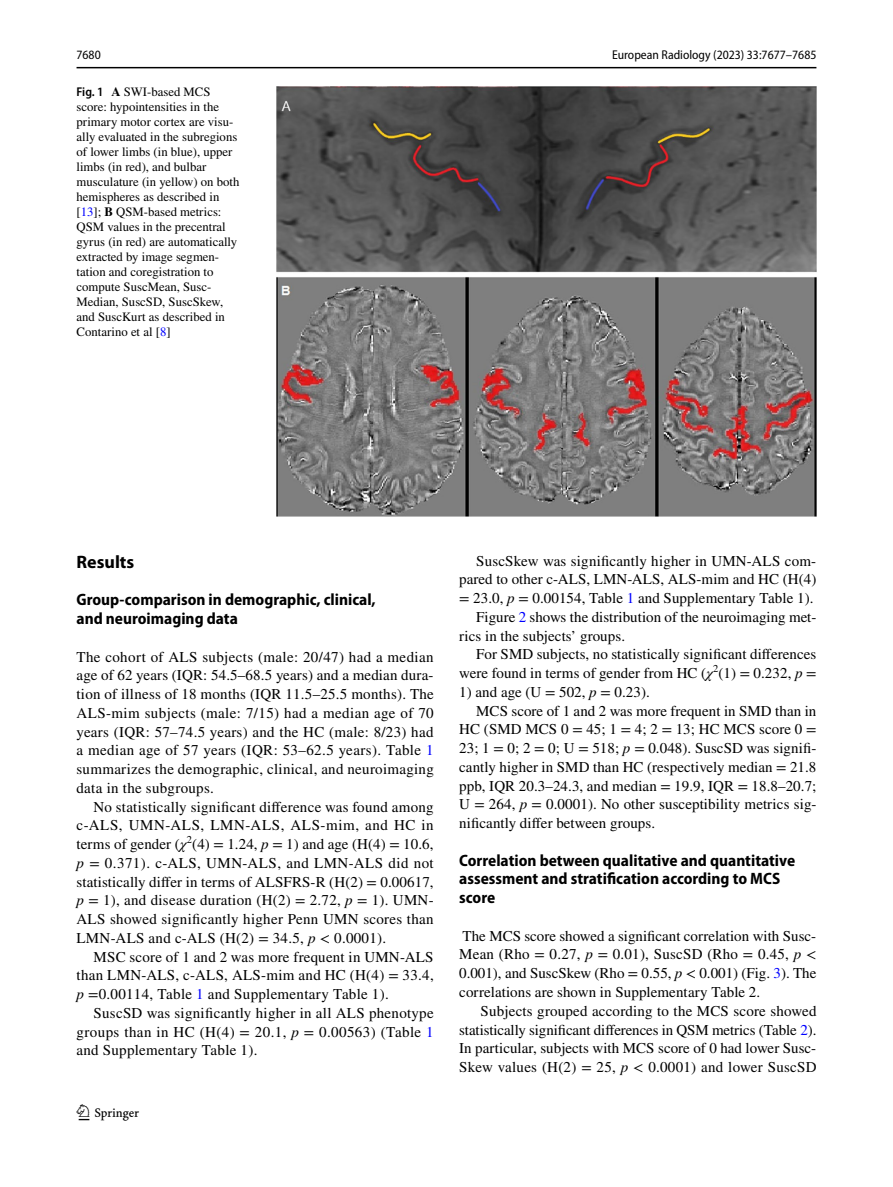
<style>
.page{position:relative;width:893px;height:1187px;background:#fff}
.page>*{position:absolute;margin:0;border:0;box-sizing:border-box;transform-origin:0 0}
.t1{font:22.5px "Springnew Regular 2";color:#000}
.t2{font:700 18px "Myriad Pro";color:#000}
.t3{font:700 semi-condensed 16.5px/18.8px "Myriad Pro";color:#000}
.t4{font:15px/18.8px "STIX";letter-spacing:.005em;color:#000;text-align:justify}
.t5{font:12.75px/15px "STIX";color:#000}
.t6{font:semi-condensed 12.75px "Myriad Pro";color:#000}
.s1{font-family:"Myriad Pro";font-weight:600;font-stretch:semi-condensed}
.s2{font-weight:700}
.s3{color:#00f}
.s4{font-style:italic}
</style>
<div class="page">
<hr style="left:77px;top:67px;width:739px;height:1px;background:#000">
<img style="left:276px;top:87px;width:540px;height:429px">
<p class="t6" style="left:77px;top:48px;width:26px">7680</p>
<p class="t6" style="left:612px;top:48px;width:206px">European Radiology (2023) 33:7677–7685</p>
<p class="t5" style="left:77px;top:85px;width:165px"><span class="s1">Fig. 1</span> <span class="s2">A</span> SWI-based MCS score: hypointensities in the primary motor cortex are visu&shy;ally evaluated in the subregions of lower limbs (in blue), upper limbs (in red), and bulbar musculature (in yellow) on both hemispheres as described in [<span class="s3">13</span>]; <span class="s2">B</span> QSM-based metrics:<br>QSM values in the precentral gyrus (in red) are automatically extracted by image segmen&shy;tation and coregistration to compute SuscMean, Susc-<br>Median, SuscSD, SuscSkew, and SuscKurt as described in<br>Contarino et al [<span class="s3">8</span>]</p>
<p class="t2" style="left:77px;top:550px;width:59px">Results</p>
<p class="t3" style="left:77px;top:590px;width:301px">Group‑comparison in demographic, clinical, and neuroimaging data</p>
<p class="t4" style="left:77px;top:648px;width:359px">The cohort of ALS subjects (male: 20/47) had a median age of 62 years (IQR: 54.5–68.5 years) and a median dura&shy;tion of illness of 18 months (IQR 11.5–25.5 months). The ALS-mim subjects (male: 7/15) had a median age of 70 years (IQR: 57–74.5 years) and the HC (male: 8/23) had a median age of 57 years (IQR: 53–62.5 years). Table <span class="s3">1 </span>summarizes the demographic, clinical, and neuroimaging data in the subgroups.</p>
<p class="t4" style="left:77px;top:798px;width:359px;text-indent:17px">No statistically significant difference was found among c-ALS, UMN-ALS, LMN-ALS, ALS-mim, and HC in terms of gender (<span class="s4">χ</span><sup>2</sup>(4) = 1.24, <span class="s4">p</span> = 1) and age (H(4) = 10.6, <span class="s4">p</span> = 0.371). c-ALS, UMN-ALS, and LMN-ALS did not statistically differ in terms of ALSFRS-R (H(2) = 0.00617, <span class="s4">p</span> = 1), and disease duration (H(2) = 2.72, <span class="s4">p</span> = 1). UMN-ALS showed significantly higher Penn UMN scores than LMN-ALS and c-ALS (H(2) = 34.5, <span class="s4">p</span> &lt; 0.0001).</p>
<p class="t4" style="left:77px;top:948px;width:359px;text-indent:17px">MSC score of 1 and 2 was more frequent in UMN-ALS than LMN-ALS, c-ALS, ALS-mim and HC (H(4) = 33.4, <span class="s4">p</span> =0.00114, Table <span class="s3">1</span> and Supplementary Table 1).</p>
<p class="t4" style="left:77px;top:1004px;width:359px;text-indent:17px">SuscSD was significantly higher in all ALS phenotype groups than in HC (H(4) = 20.1, <span class="s4">p</span> = 0.00563) (Table <span class="s3">1 </span>and Supplementary Table 1).</p>
<h1 class="t1" style="left:79px;top:1104px;width:62px">1 3</h1>
<p class="t4" style="left:476px;top:552px;width:341px">SuscSkew was significantly higher in UMN-ALS com-</p>
<p class="t4" style="left:459px;top:571px;width:359px">pared to other c-ALS, LMN-ALS, ALS-mim and HC (H(4)</p>
<p class="t4" style="left:459px;top:589px;width:356px">= 23.0, <span class="s4">p</span> = 0.00154, Table <span class="s3">1</span> and Supplementary Table 1).</p>
<p class="t4" style="left:476px;top:608px;width:342px">Figure <span class="s3">2</span> shows the distribution of the neuroimaging met-</p>
<p class="t4" style="left:459px;top:627px;width:167px">rics in the subjects’ groups.</p>
<p class="t4" style="left:476px;top:646px;width:342px">For SMD subjects, no statistically significant differences</p>
<p class="t4" style="left:459px;top:664px;width:359px">were found in terms of gender from HC (<span class="s4">χ</span><sup>2</sup>(1) = 0.232, <span class="s4">p</span> =</p>
<p class="t4" style="left:459px;top:683px;width:192px">1) and age (U = 502, <span class="s4">p</span> = 0.23).</p>
<p class="t4" style="left:476px;top:702px;width:342px">MCS score of 1 and 2 was more frequent in SMD than in</p>
<p class="t4" style="left:459px;top:721px;width:359px">HC (SMD MCS 0 = 45; 1 = 4; 2 = 13; HC MCS score 0 =</p>
<p class="t4" style="left:459px;top:739px;width:359px">23; 1 = 0; 2 = 0; U = 518; <span class="s4">p</span> = 0.048). SuscSD was signifi-</p>
<p class="t4" style="left:459px;top:758px;width:359px">cantly higher in SMD than HC (respectively median = 21.8</p>
<p class="t4" style="left:459px;top:777px;width:359px">ppb, IQR 20.3–24.3, and median = 19.9, IQR = 18.8–20.7;</p>
<p class="t4" style="left:459px;top:796px;width:359px">U = 264, <span class="s4">p</span> = 0.0001). No other susceptibility metrics sig-</p>
<p class="t4" style="left:459px;top:814px;width:197px">nificantly differ between groups.</p>
<p class="t3" style="left:459px;top:850px;width:337px">Correlation between qualitative and quantitative assessment and stratification according to MCS score</p>
<p class="t4" style="left:459px;top:927px;width:359px">The MCS score showed a significant correlation with Susc-Mean (Rho = 0.27, <span class="s4">p</span> = 0.01), SuscSD (Rho = 0.45, <span class="s4">p</span> &lt; 0.001), and SuscSkew (Rho = 0.55, <span class="s4">p</span> &lt; 0.001) (Fig. <span class="s3">3</span>). The correlations are shown in Supplementary Table 2.</p>
<p class="t4" style="left:459px;top:1002px;width:359px;text-indent:21px">Subjects grouped according to the MCS score showed statistically significant differences in QSM metrics (Table <span class="s3">2</span>).<br>In particular, subjects with MCS score of 0 had lower Susc-Skew values (H(2) = 25, <span class="s4">p</span> &lt; 0.0001) and lower SuscSD</p>
</div>
